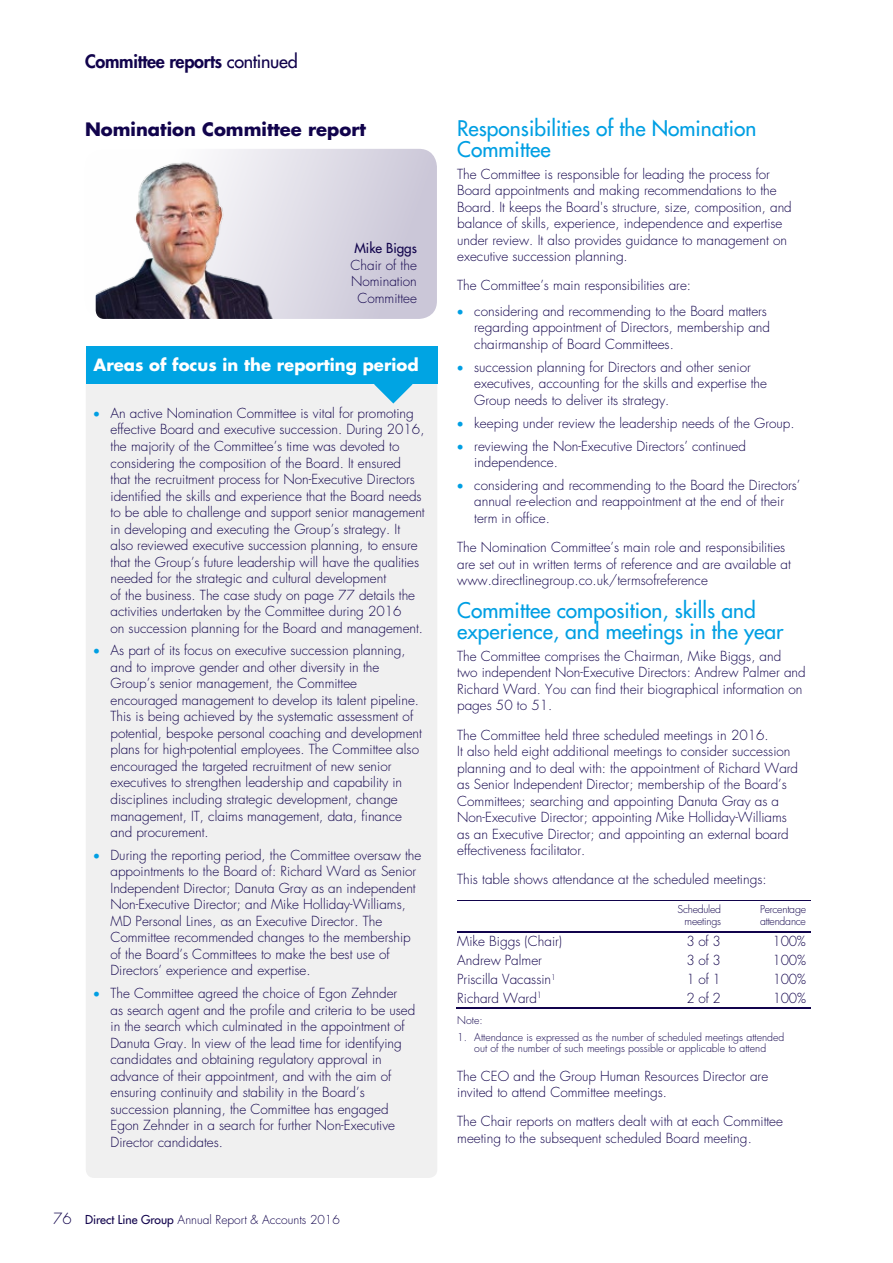
<style>
.page{position:relative;width:893px;height:1263px;background:#fff}
.page>*{position:absolute;margin:0;border:0;box-sizing:border-box;transform-origin:0 0}
.t1{font:500 21px/21px "Futura Std";color:#009fe3}
.t2{font:800 18px "Futura Std";letter-spacing:-.015em;color:#11034c}
.t3{font:700 18px "Futura Std";color:#11034c}
.t4{font:700 16.5px "Futura Std";color:#fff}
.t5{font:300 13.5px/16.5px "Futura Std";color:#11034c}
.t6{font:500 13.5px "Futura Std";color:#11034c}
.t7{font:300 12px "Futura Std";color:#11034c}
.t8{font:300 10.5px/11.1px "Futura Std";letter-spacing:-.005em;color:#11034c;text-align:center}
.t9{font:300 10.5px/12px "Futura Std";letter-spacing:-.025em;color:#11034c;text-align:right}
.s1{font-weight:500}
.s2{color:#009fe3}
.s3{font-size:15px}
</style>
<div class="page">
<div style="left:86px;top:347px;width:351px;height:831px;background:#f0f0f0;border-radius:9px"></div>
<div style="left:86px;top:347px;width:351px;height:37px;background:#00a4e3"></div>
<svg style="left:374px;top:384px;width:38px;height:19px"></svg>
<hr style="left:457px;top:900px;width:353px;height:1px;background:#11034c">
<hr style="left:457px;top:931px;width:353px;height:1px;background:#11034c">
<hr style="left:456px;top:1007px;width:184px;height:2px;background:#11034c">
<hr style="left:639px;top:1007px;width:86px;height:2px;background:#11034c">
<hr style="left:724px;top:1007px;width:86px;height:2px;background:#11034c">
<div style="left:84px;top:149px;width:353px;height:170px;background:linear-gradient(to right,#fff,#cac6d7);border-radius:18px"></div>
<img style="left:96px;top:157px;width:221px;height:162px">
<h2 class="t2" style="left:85px;top:50px;width:214px">Committee reports <span class="s1">continued</span></h2>
<h2 class="t3" style="left:85px;top:117px;width:282px">Nomination Committee report</h2>
<p class="t6" style="left:354px;top:240px;width:64px">Mike Biggs</p>
<p class="t5" style="left:351px;top:257px;width:68px;text-align:center">Chair of the<br>Nomination<br>Committee</p>
<p class="t4" style="left:94px;top:354px;width:327px">Areas of focus in the reporting period</p>
<p class="t5" style="left:111px;top:405px;width:316px;text-indent:-17px"><span class="s2">•</span> An active Nomination Committee is vital for promoting effective Board and executive succession. During 2016, the majority of the Committee’s time was devoted to considering the composition of the Board. It ensured<br>that the recruitment process for Non-Executive Directors identified the skills and experience that the Board needs to be able to challenge and support senior management in developing and executing the Group’s strategy. It also reviewed executive succession planning, to ensure that the Group’s future leadership will have the qualities needed for the strategic and cultural development<br>of the business. The case study on page 77 details the activities undertaken by the Committee during 2016<br>on succession planning for the Board and management.</p>
<p class="t5" style="left:111px;top:643px;width:313px;text-indent:-17px"><span class="s2">•</span> As part of its focus on executive succession planning, and to improve gender and other diversity in the Group’s senior management, the Committee encouraged management to develop its talent pipeline.<br>This is being achieved by the systematic assessment of potential, bespoke personal coaching and development plans for high-potential employees. The Committee also encouraged the targeted recruitment of new senior executives to strengthen leadership and capability in disciplines including strategic development, change management, IT, claims management, data, finance and procurement.</p>
<p class="t5" style="left:111px;top:847px;width:312px;text-indent:-17px"><span class="s2">•</span> During the reporting period, the Committee oversaw the appointments to the Board of: Richard Ward as Senior Independent Director; Danuta Gray as an independent Non-Executive Director; and Mike Holliday-Williams, MD Personal Lines, as an Executive Director. The Committee recommended changes to the membership of the Board’s Committees to make the best use of Directors’ experience and expertise.</p>
<p class="t5" style="left:111px;top:985px;width:306px;text-indent:-17px"><span class="s2">•</span> The Committee agreed the choice of Egon Zehnder<br>as search agent and the profile and criteria to be used in the search which culminated in the appointment of Danuta Gray. In view of the lead time for identifying candidates and obtaining regulatory approval in advance of their appointment, and with the aim of ensuring continuity and stability in the Board’s succession planning, the Committee has engaged Egon Zehnder in a search for further Non-Executive Director candidates.</p>
<p class="t7" style="left:85px;top:1210px;width:282px"><span class="s3">76</span> <span class="s1">Direct Line Group</span> Annual Report &amp; Accounts 2016</p>
<p class="t7" style="left:53px;top:1212px;width:288px"><span class="s3">76</span> <span class="s1">Direct Line Group</span> Annual Report &amp; Accounts 2016</p>
<h1 class="t1" style="left:457px;top:118px;width:301px">Responsibilities of the Nomination<br>Committee</h1>
<p class="t5" style="left:457px;top:166px;width:336px">The Committee is responsible for leading the process for Board appointments and making recommendations to the Board. It keeps the Board's structure, size, composition, and balance of skills, experience, independence and expertise under review. It also provides guidance to management on executive succession planning.</p>
<p class="t5" style="left:457px;top:278px;width:235px">The Committee’s main responsibilities are:</p>
<p class="t5" style="left:474px;top:303px;width:297px;text-indent:-17px"><span class="s2">•</span> considering and recommending to the Board matters regarding appointment of Directors, membership and chairmanship of Board Committees.</p>
<p class="t5" style="left:474px;top:359px;width:294px;text-indent:-17px"><span class="s2">•</span> succession planning for Directors and other senior executives, accounting for the skills and expertise the<br>Group needs to deliver its strategy.</p>
<p class="t5" style="left:457px;top:415px;width:339px"><span class="s2">•</span> keeping under review the leadership needs of the Group.</p>
<p class="t5" style="left:474px;top:438px;width:273px;text-indent:-17px"><span class="s2">•</span> reviewing the Non-Executive Directors’ continued independence.</p>
<p class="t5" style="left:474px;top:477px;width:328px;text-indent:-17px"><span class="s2">•</span> considering and recommending to the Board the Directors’ annual re-election and reappointment at the end of their term in office.</p>
<p class="t5" style="left:457px;top:539px;width:335px">The Nomination Committee’s main role and responsibilities are set out in written terms of reference and are available at www.directlinegroup.co.uk/termsofreference</p>
<h1 class="t1" style="left:457px;top:600px;width:328px">Committee composition, skills and experience, and meetings in the year</h1>
<p class="t5" style="left:457px;top:648px;width:350px">The Committee comprises the Chairman, Mike Biggs, and<br>two independent Non-Executive Directors: Andrew Palmer and Richard Ward. You can find their biographical information on pages 50 to 51.</p>
<p class="t5" style="left:457px;top:727px;width:342px">The Committee held three scheduled meetings in 2016.<br>It also held eight additional meetings to consider succession planning and to deal with: the appointment of Richard Ward as Senior Independent Director; membership of the Board’s Committees; searching and appointing Danuta Gray as a Non-Executive Director; appointing Mike Holliday-Williams as an Executive Director; and appointing an external board effectiveness facilitator.</p>
<p class="t5" style="left:457px;top:872px;width:311px">This table shows attendance at the scheduled meetings:</p>
<p class="t9" style="left:677px;top:904px;width:45px">Scheduled meetings</p>
<p class="t9" style="left:760px;top:904px;width:48px;text-align:left">Percentage attendance</p>
<p class="t5" style="left:457px;top:933px;width:106px">Mike Biggs (Chair)</p>
<p class="t5" style="left:686px;top:933px;width:36px">3 of 3</p>
<p class="t5" style="left:773px;top:933px;width:35px">100%</p>
<p class="t5" style="left:457px;top:952px;width:86px">Andrew Palmer</p>
<p class="t5" style="left:686px;top:952px;width:36px">3 of 3</p>
<p class="t5" style="left:773px;top:952px;width:35px">100%</p>
<p class="t5" style="left:457px;top:971px;width:100px">Priscilla Vacassin<sup>1</sup></p>
<p class="t5" style="left:686px;top:971px;width:36px">1 of 1</p>
<p class="t5" style="left:773px;top:971px;width:35px">100%</p>
<p class="t5" style="left:457px;top:990px;width:86px">Richard Ward<sup>1</sup></p>
<p class="t5" style="left:686px;top:990px;width:36px">2 of 2</p>
<p class="t5" style="left:773px;top:990px;width:35px">100%</p>
<p class="t8" style="left:457px;top:1015px;width:27px">Note:</p>
<p class="t8" style="left:457px;top:1032px;width:329px">1. Attendance is expressed as the number of scheduled meetings attended out of the number of such meetings possible or applicable to attend</p>
<p class="t5" style="left:457px;top:1068px;width:313px">The CEO and the Group Human Resources Director are invited to attend Committee meetings.</p>
<p class="t5" style="left:457px;top:1113px;width:327px">The Chair reports on matters dealt with at each Committee meeting to the subsequent scheduled Board meeting.</p>
</div>
